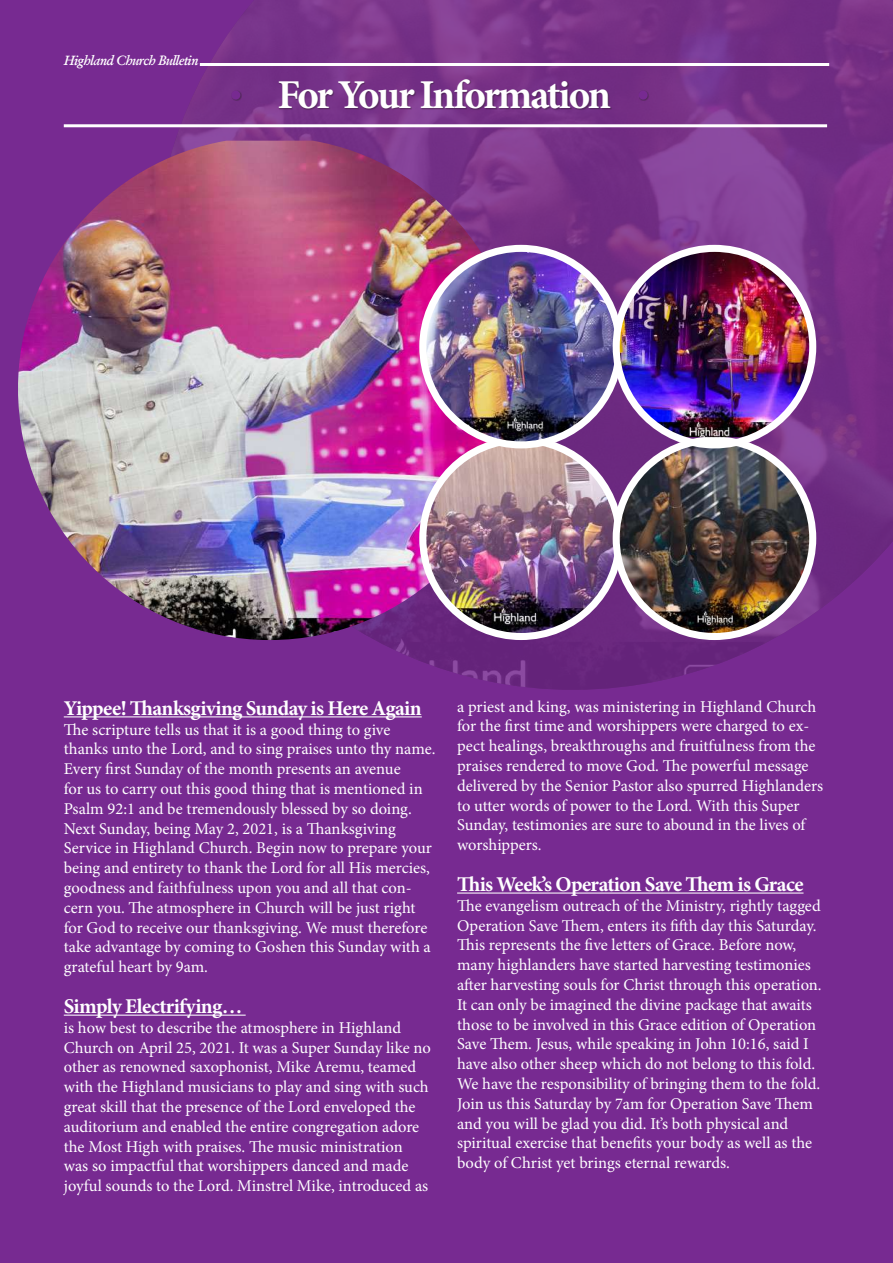
<style>
.page{position:relative;width:893px;height:1263px;background:#fff}
.page>*{position:absolute;margin:0;border:0;box-sizing:border-box;transform-origin:0 0}
.t1{font:700 40.95px "Minion Pro";letter-spacing:-.06em;color:#fff}
.t2{font:700 21px "Minion Pro";letter-spacing:-.03em;color:#fff}
.t3{font:16.5px/19.8px "Minion Pro";letter-spacing:-.005em;color:#fff}
.t4{font:italic 600 13.5px "Garamond";letter-spacing:-.05em;color:#fff}
</style>
<div class="page">
<div style="left:0;top:0;width:893px;height:1262px;background:#772a91"></div>
<img style="left:154px;top:0;width:739px;height:690px">
<hr style="left:200px;top:63px;width:629px;height:3px;background:#fff">
<hr style="left:64px;top:124px;width:763px;height:3px;background:#fff">
<div style="left:279px;top:79px;width:333px;height:31px;background:#231f20;opacity:.4"></div>
<div style="left:231px;top:91px;width:11px;height:10px;background:#231f20;opacity:.4"></div>
<div style="left:231px;top:91px;width:9px;height:9px;background:#772a91;border-radius:50%"></div>
<div style="left:639px;top:91px;width:10px;height:10px;background:#652b72"></div>
<div style="left:639px;top:91px;width:9px;height:9px;background:#772a91;border-radius:50%"></div>
<hr style="left:64px;top:716px;width:358px;height:1px;background:#fff">
<hr style="left:64px;top:1014px;width:182px;height:2px;background:#fff">
<hr style="left:457px;top:892px;width:346px;height:1px;background:#fff">
<img style="left:18px;top:141px;width:503px;height:499px">
<img style="left:423px;top:440px;width:196px;height:196px;border-radius:98px">
<div style="left:419px;top:436px;width:204px;height:204px;border:7px solid #fff;border-radius:50%"></div>
<img style="left:423px;top:248px;width:196px;height:197px;border-radius:98px">
<div style="left:419px;top:245px;width:204px;height:203px;border:7px solid #fff;border-radius:50%"></div>
<img style="left:616px;top:440px;width:197px;height:196px;border-radius:98px">
<div style="left:613px;top:436px;width:203px;height:204px;border:7px solid #fff;border-radius:50%"></div>
<img style="left:616px;top:248px;width:197px;height:189px">
<div style="left:613px;top:245px;width:203px;height:203px;border:7px solid #fff;border-radius:50%"></div>
<p class="t4" style="left:64px;top:52px;width:136px">Highland Church Bulletin</p>
<h1 class="t1" style="left:278px;top:67px;width:335px">For Your Information</h1>
<p class="t2" style="left:64px;top:693px;width:359px">Yippee! Thanksgiving Sunday is Here Again</p>
<p class="t3" style="left:64px;top:719px;width:373px">The scripture tells us that it is a good thing to give thanks unto the Lord, and to sing praises unto thy name.<br>Every first Sunday of the month presents an avenue<br>for us to carry out this good thing that is mentioned in Psalm 92:1 and be tremendously blessed by so doing.<br>Next Sunday, being May 2, 2021, is a Thanksgiving Service in Highland Church. Begin now to prepare your being and entirety to thank the Lord for all His mercies, goodness and faithfulness upon you and all that con&shy;cern you. The atmosphere in Church will be just right for God to receive our thanksgiving. We must therefore take advantage by coming to Goshen this Sunday with a grateful heart by 9am.</p>
<p class="t2" style="left:64px;top:991px;width:180px">Simply Electrifying…</p>
<p class="t3" style="left:64px;top:1018px;width:369px">is how best to describe the atmosphere in Highland Church on April 25, 2021. It was a Super Sunday like no other as renowned saxophonist, Mike Aremu, teamed with the Highland musicians to play and sing with such great skill that the presence of the Lord enveloped the auditorium and enabled the entire congregation adore the Most High with praises. The music ministration was so impactful that worshippers danced and made joyful sounds to the Lord. Minstrel Mike, introduced as</p>
<p class="t3" style="left:457px;top:696px;width:368px">a priest and king, was ministering in Highland Church for the first time and worshippers were charged to ex&shy;pect healings, breakthroughs and fruitfulness from the praises rendered to move God. The powerful message delivered by the Senior Pastor also spurred Highlanders to utter words of power to the Lord. With this Super Sunday, testimonies are sure to abound in the lives of worshippers.</p>
<p class="t2" style="left:457px;top:869px;width:348px">This Week’s Operation Save Them is Grace</p>
<p class="t3" style="left:457px;top:896px;width:366px">The evangelism outreach of the Ministry, rightly tagged Operation Save Them, enters its fifth day this Saturday.<br>This represents the five letters of Grace. Before now, many highlanders have started harvesting testimonies after harvesting souls for Christ through this operation.<br>It can only be imagined the divine package that awaits those to be involved in this Grace edition of Operation Save Them. Jesus, while speaking in John 10:16, said I have also other sheep which do not belong to this fold.<br>We have the responsibility of bringing them to the fold.<br>Join us this Saturday by 7am for Operation Save Them and you will be glad you did. It’s both physical and spiritual exercise that benefits your body as well as the body of Christ yet brings eternal rewards.</p>
</div>
